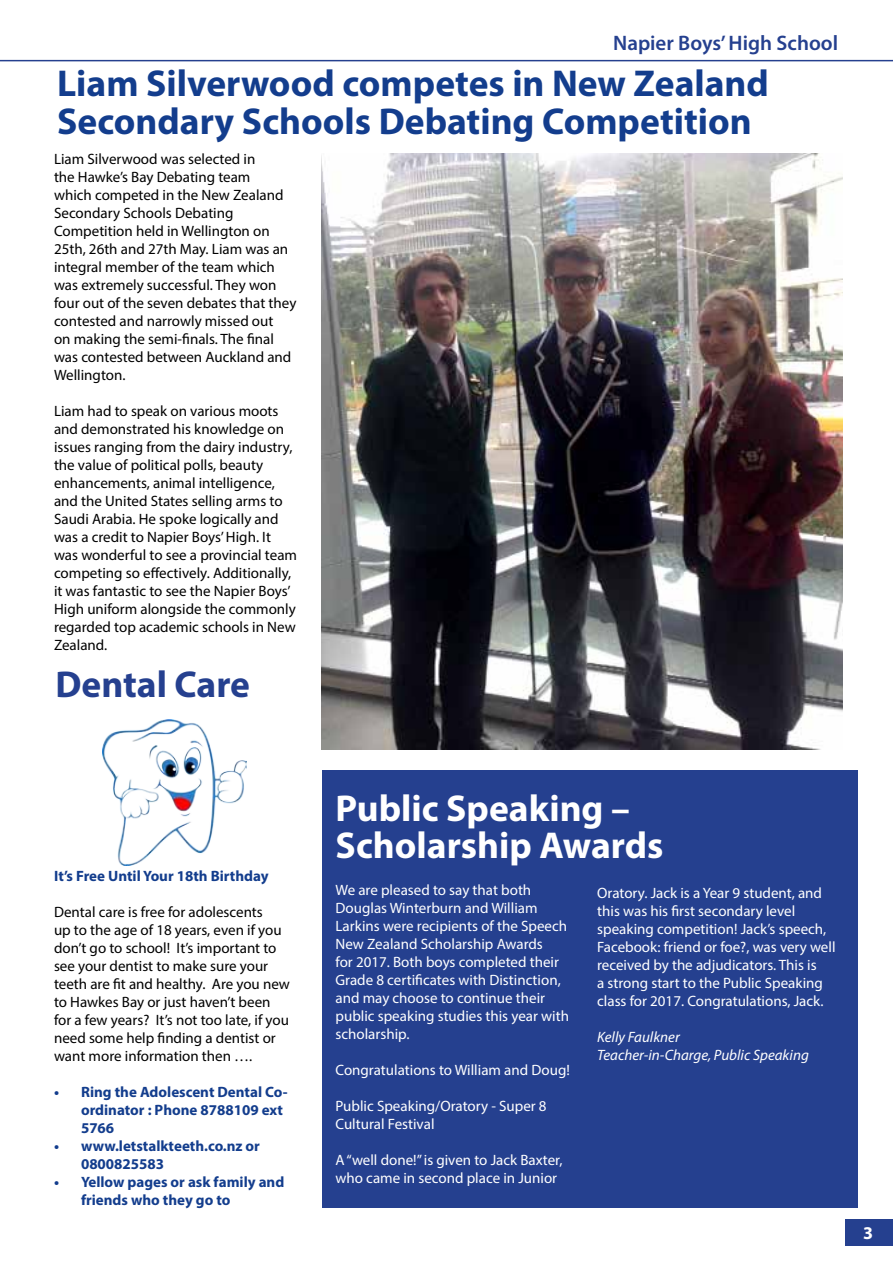
<style>
.page{position:relative;width:893px;height:1263px;background:#fff}
.page>*{position:absolute;margin:0;border:0;box-sizing:border-box;transform-origin:0 0}
.t1{font:700 37.5px/37.5px "Myriad Pro";color:#133d8d}
.t2{font:700 37.5px/37.5px "Myriad Pro";color:#fff}
.t3{font:700 37.5px "Myriad Pro";color:#25408f}
.t4{font:600 21px "Myriad Pro";color:#25408f}
.t5{font:700 18px "Myriad Pro";color:#fff}
.t6{font:15px/18px "Myriad Pro";color:#000}
.t7{font:15px/18px "Myriad Pro";color:#fff}
.t8{font:700 15px/18px "Myriad Pro";color:#133d8d}
.t9{font:italic 15px/18px "Myriad Pro";color:#fff}
</style>
<div class="page">
<div style="left:322px;top:770px;width:535px;height:437px;background:#25408f"></div>
<svg style="left:0;top:59px;width:893px;height:2px;background:#8695c0"></svg>
<div style="left:846px;top:1219px;width:47px;height:26px;background:#25408f"></div>
<img style="left:322px;top:153px;width:520px;height:597px">
<img style="left:103px;top:719px;width:143px;height:146px">
<h2 class="t4" style="left:613px;top:29px;width:227px">Napier Boys’ High School</h2>
<h1 class="t1" style="left:57px;top:64px;width:713px">Liam Silverwood competes in New Zealand<br>Secondary Schools Debating Competition</h1>
<p class="t6" style="left:54px;top:150px;width:244px">Liam Silverwood was selected in<br>the Hawke’s Bay Debating team<br>which competed in the New Zealand<br>Secondary Schools Debating<br>Competition held in Wellington on<br>25th, 26th and 27th May. Liam was an integral member of the team which was extremely successful. They won four out of the seven debates that they contested and narrowly missed out<br>on making the semi-finals. The final was contested between Auckland and<br>Wellington.</p>
<p class="t6" style="left:54px;top:402px;width:245px">Liam had to speak on various moots and demonstrated his knowledge on issues ranging from the dairy industry, the value of political polls, beauty enhancements, animal intelligence, and the United States selling arms to Saudi Arabia. He spoke logically and was a credit to Napier Boys’ High. It was wonderful to see a provincial team competing so effectively. Additionally, it was fantastic to see the Napier Boys’ High uniform alongside the commonly regarded top academic schools in New Zealand.</p>
<h1 class="t3" style="left:56px;top:660px;width:196px">Dental Care</h1>
<p class="t8" style="left:54px;top:866px;width:216px">It’s Free Until Your 18th Birthday</p>
<p class="t6" style="left:54px;top:903px;width:237px">Dental care is free for adolescents<br>up to the age of 18 years, even if you don’t go to school! It’s important to see your dentist to make sure your teeth are fit and healthy. Are you new to Hawkes Bay or just haven’t been for a few years? It’s not too late, if you need some help finding a dentist or want more information then ….</p>
<p class="t8" style="left:81px;top:1082px;width:208px;text-indent:-27px">• Ring the Adolescent Dental Co&shy;ordinator : Phone 8788109 ext<br>5766</p>
<p class="t8" style="left:81px;top:1136px;width:180px;text-indent:-27px">• www.letstalkteeth.co.nz or<br>0800825583</p>
<p class="t8" style="left:81px;top:1172px;width:205px;text-indent:-27px">• Yellow pages or ask family and friends who they go to</p>
<h1 class="t2" style="left:335px;top:788px;width:329px">Public Speaking –<br>Scholarship Awards</h1>
<p class="t7" style="left:336px;top:880px;width:235px">We are pleased to say that both<br>Douglas Winterburn and William<br>Larkins were recipients of the Speech<br>New Zealand Scholarship Awards<br>for 2017. Both boys completed their<br>Grade 8 certificates with Distinction, and may choose to continue their public speaking studies this year with scholarship.</p>
<p class="t7" style="left:336px;top:1060px;width:236px">Congratulations to William and Doug!</p>
<p class="t7" style="left:336px;top:1096px;width:213px">Public Speaking/Oratory - Super 8<br>Cultural Festival</p>
<p class="t7" style="left:336px;top:1150px;width:228px">A “well done!” is given to Jack Baxter, who came in second place in Junior</p>
<p class="t7" style="left:597px;top:883px;width:240px">Oratory. Jack is a Year 9 student, and this was his first secondary level speaking competition! Jack’s speech, Facebook: friend or foe?, was very well received by the adjudicators. This is<br>a strong start to the Public Speaking class for 2017. Congratulations, Jack.</p>
<p class="t9" style="left:597px;top:1027px;width:213px">Kelly Faulkner<br>Teacher-in-Charge, Public Speaking</p>
<p class="t5" style="left:863px;top:1221px;width:11px">3</p>
</div>
